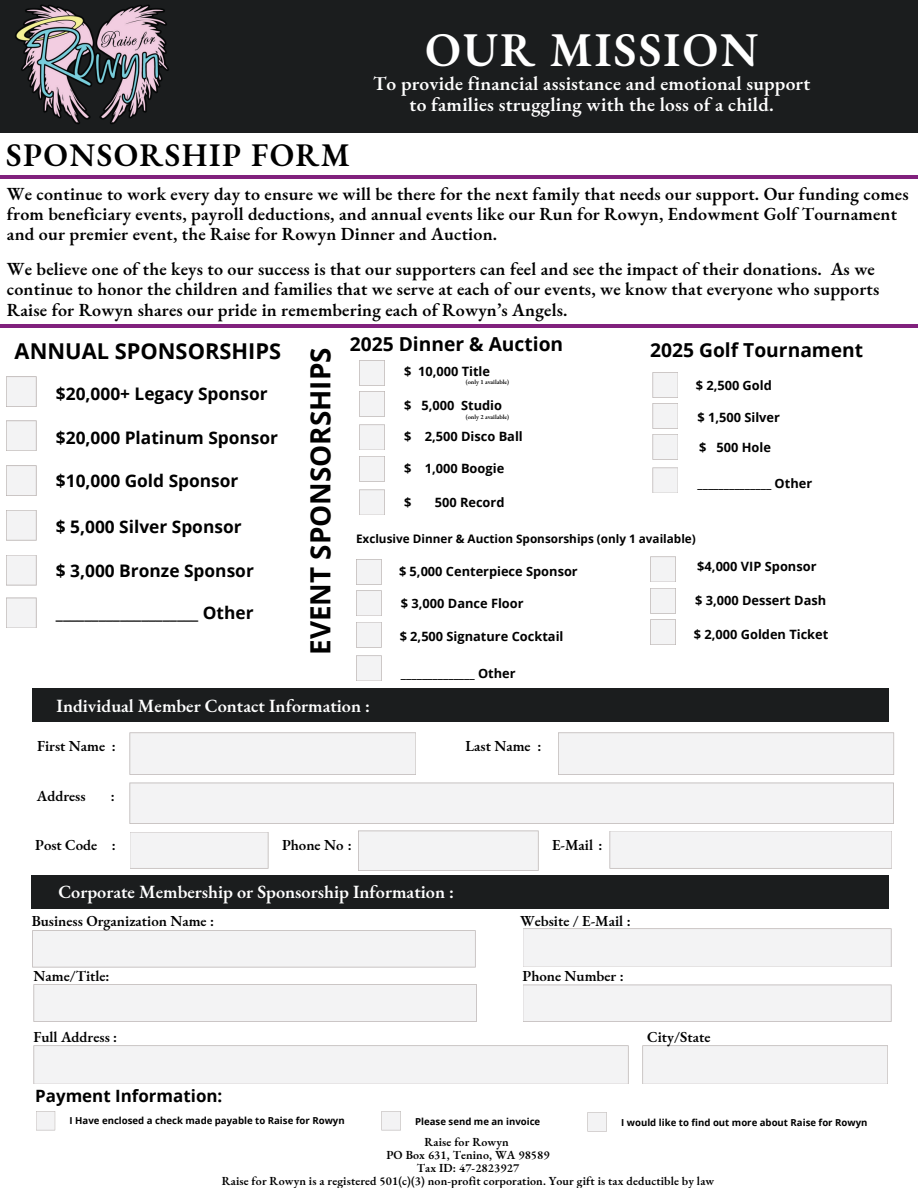
<style>
.page{position:relative;width:918px;height:1188px;background:#fff}
.page>*{position:absolute;margin:0;border:0;box-sizing:border-box;transform-origin:0 0}
.t1{font:600 47.1px "EB Garamond";letter-spacing:.045em;color:#fff}
.t2{font:600 32.1px "EB Garamond";letter-spacing:.045em;color:#000}
.t3{font:700 27.9px "Open Sans";color:#000}
.t4{font:700 21.9px "Open Sans";color:#000}
.t5{font:600 19.5px/21.3px "EB Garamond";letter-spacing:.01em;color:#fff;text-align:center}
.t6{font:700 19.2px "Open Sans";color:#000}
.t7{font:600 18.15px "EB Garamond";color:#fff}
.t8{font:600 18px/20.2px "EB Garamond";letter-spacing:.01em;color:#000}
.t9{font:700 17.4px "Open Sans";color:#000}
.t10{font:700 16.95px "Open Sans";color:#000}
.t11{font:600 14.85px "EB Garamond";color:#000}
.t12{font:700 12.9px "Open Sans";color:#000}
.t13{font:600 12px "EB Garamond";letter-spacing:.01em;color:#000}
.t14{font:700 11.7px "Open Sans";color:#000}
.t15{font:700 9.6px "Open Sans";color:#000}
.t16{font:600 6.3px "EB Garamond";color:#000}
</style>
<div class="page">
<div style="left:0;top:0;width:918px;height:133px;background:#1b1d1e"></div>
<img style="left:15px;top:4px;width:154px;height:120px">
<hr style="left:0;top:176px;width:918px;height:3px;background:#81217d">
<div style="left:32px;top:875px;width:857px;height:34px;background:#1b1d1e"></div>
<div style="left:32px;top:688px;width:39px;height:34px;background:#1b1d1e"></div>
<div style="left:43px;top:688px;width:846px;height:34px;background:#1b1d1e"></div>
<div style="left:523px;top:928px;width:368px;height:39px;background:#f3f3f4"></div>
<div style="left:523px;top:985px;width:368px;height:37px;background:#f3f3f4"></div>
<div style="left:642px;top:1045px;width:246px;height:39px;background:#f3f3f4"></div>
<div style="left:130px;top:783px;width:764px;height:41px;background:#f3f3f4"></div>
<div style="left:130px;top:832px;width:138px;height:37px;background:#f3f3f4"></div>
<div style="left:358px;top:831px;width:181px;height:40px;background:#f3f3f4"></div>
<div style="left:610px;top:831px;width:282px;height:38px;background:#f3f3f4"></div>
<div style="left:558px;top:733px;width:336px;height:42px;background:#f3f3f4"></div>
<div style="left:130px;top:733px;width:286px;height:42px;background:#f3f3f4"></div>
<div style="left:32px;top:930px;width:444px;height:37px;background:#f3f3f4"></div>
<div style="left:34px;top:984px;width:443px;height:38px;background:#f3f3f4"></div>
<div style="left:34px;top:1045px;width:595px;height:39px;background:#f3f3f4"></div>
<svg style="left:6px;top:420px;width:31px;height:31px"></svg>
<svg style="left:6px;top:465px;width:31px;height:31px"></svg>
<svg style="left:6px;top:510px;width:31px;height:31px"></svg>
<svg style="left:6px;top:555px;width:31px;height:30px"></svg>
<svg style="left:6px;top:376px;width:31px;height:31px"></svg>
<svg style="left:6px;top:598px;width:31px;height:30px"></svg>
<svg style="left:359px;top:360px;width:26px;height:57px"></svg>
<svg style="left:359px;top:456px;width:26px;height:26px"></svg>
<svg style="left:356px;top:655px;width:26px;height:26px"></svg>
<svg style="left:36px;top:1111px;width:19px;height:19px"></svg>
<svg style="left:382px;top:1111px;width:19px;height:19px"></svg>
<hr style="left:0;top:325px;width:918px;height:3px;background:#81217d">
<svg style="left:588px;top:1112px;width:19px;height:19px"></svg>
<svg style="left:653px;top:372px;width:25px;height:88px"></svg>
<svg style="left:653px;top:468px;width:25px;height:25px"></svg>
<svg style="left:359px;top:425px;width:26px;height:25px"></svg>
<svg style="left:359px;top:490px;width:26px;height:25px"></svg>
<svg style="left:650px;top:557px;width:26px;height:25px"></svg>
<svg style="left:650px;top:588px;width:26px;height:57px"></svg>
<svg style="left:356px;top:622px;width:26px;height:26px"></svg>
<svg style="left:356px;top:559px;width:26px;height:57px"></svg>
<h5 class="t2" style="left:6px;top:133px;width:345px">SPONSORSHIP FORM</h5>
<p class="t1" style="left:425px;top:19px;width:335px">OUR MISSION</p>
<h1 class="t5" style="left:373px;top:72px;width:439px">To provide financial assistance and emotional support to families struggling with the loss of a child.</h1>
<h2 class="t8" style="left:7px;top:183px;width:903px">We continue to work every day to ensure we will be there for the next family that needs our support. Our funding comes from beneficiary events, payroll deductions, and annual events like our Run for Rowyn, Endowment Golf Tournament and our premier event, the Raise for Rowyn Dinner and Auction.</h2>
<h5 class="t8" style="left:7px;top:259px;width:874px">We believe one of the keys to our success is that our supporters can feel and see the impact of their donations. As we continue to honor the children and families that we serve at each of our events, we know that everyone who supports<br>Raise for Rowyn shares our pride in remembering each of Rowyn’s Angels.</h5>
<p class="t4" style="left:15px;top:335px;width:268px">ANNUAL SPONSORSHIPS</p>
<h5 class="t9" style="left:56px;top:381px;width:213px">$20,000+ Legacy Sponsor</h5>
<p class="t9" style="left:56px;top:425px;width:224px">$20,000 Platinum Sponsor</p>
<p class="t9" style="left:56px;top:469px;width:184px">$10,000 Gold Sponsor</p>
<p class="t9" style="left:56px;top:515px;width:187px">$ 5,000 Silver Sponsor</p>
<p class="t9" style="left:56px;top:558px;width:199px">$ 3,000 Bronze Sponsor</p>
<p class="t9" style="left:56px;top:601px;width:199px">____________________ Other</p>
<p class="t3" style="left:301px;top:655px;width:309px;rotate:-90deg">EVENT SPONSORSHIPS</p>
<p class="t6" style="left:350px;top:331px;width:215px">2025 Dinner &amp; Auction</p>
<p class="t12" style="left:404px;top:363px;width:87px">$ 10,000 Title</p>
<p class="t16" style="left:466px;top:378px;width:45px">(only 1 available)</p>
<p class="t16" style="left:466px;top:412px;width:45px">(only 2 available)</p>
<p class="t12" style="left:404px;top:396px;width:100px">$ 5,000 Studio</p>
<h6 class="t12" style="left:404px;top:428px;width:120px">$ 2,500 Disco Ball</h6>
<p class="t12" style="left:404px;top:459px;width:102px">$ 1,000 Boogie</p>
<p class="t12" style="left:404px;top:494px;width:9px">$</p>
<p class="t12" style="left:435px;top:494px;width:71px">500 Record</p>
<p class="t6" style="left:650px;top:337px;width:215px">2025 Golf Tournament</p>
<p class="t12" style="left:696px;top:377px;width:78px">$ 2,500 Gold</p>
<p class="t12" style="left:697px;top:408px;width:84px">$ 1,500 Silver</p>
<p class="t12" style="left:699px;top:439px;width:73px">$ 500 Hole</p>
<p class="t12" style="left:697px;top:474px;width:116px">______________ Other</p>
<p class="t14" style="left:356px;top:530px;width:341px">Exclusive Dinner &amp; Auction Sponsorships (only 1 available)</p>
<p class="t12" style="left:399px;top:562px;width:180px">$ 5,000 Centerpiece Sponsor</p>
<p class="t12" style="left:697px;top:558px;width:121px">$4,000 VIP Sponsor</p>
<p class="t12" style="left:401px;top:594px;width:124px">$ 3,000 Dance Floor</p>
<p class="t12" style="left:695px;top:591px;width:133px">$ 3,000 Dessert Dash</p>
<p class="t12" style="left:400px;top:627px;width:165px">$ 2,500 Signature Cocktail</p>
<p class="t12" style="left:694px;top:625px;width:136px">$ 2,000 Golden Ticket</p>
<p class="t12" style="left:401px;top:664px;width:116px">______________ Other</p>
<h6 class="t7" style="left:57px;top:694px;width:315px">Individual Member Contact Information :</h6>
<p class="t11" style="left:37px;top:736px;width:70px">First Name</p>
<p class="t11" style="left:37px;top:786px;width:50px">Address</p>
<p class="t11" style="left:35px;top:835px;width:64px">Post Code</p>
<p class="t11" style="left:282px;top:835px;width:71px">Phone No :</p>
<p class="t11" style="left:112px;top:736px;width:6px">:</p>
<p class="t11" style="left:111px;top:786px;width:6px">:</p>
<p class="t11" style="left:112px;top:835px;width:6px">:</p>
<p class="t11" style="left:465px;top:736px;width:67px">Last Name</p>
<p class="t11" style="left:538px;top:736px;width:6px">:</p>
<h6 class="t11" style="left:552px;top:835px;width:52px">E-Mail :</h6>
<h6 class="t7" style="left:58px;top:880px;width:397px">Corporate Membership or Sponsorship Information :</h6>
<p class="t11" style="left:32px;top:911px;width:184px">Business Organization Name :</p>
<p class="t11" style="left:34px;top:966px;width:78px">Name/Title:</p>
<h6 class="t11" style="left:520px;top:911px;width:112px">Website / E-Mail :</h6>
<h6 class="t11" style="left:523px;top:966px;width:103px">Phone Number :</h6>
<p class="t11" style="left:34px;top:1027px;width:85px">Full Address :</p>
<p class="t10" style="left:35px;top:1084px;width:189px">Payment Information:</p>
<h6 class="t11" style="left:647px;top:1027px;width:65px">City/State</h6>
<p class="t15" style="left:70px;top:1114px;width:277px">I Have enclosed a check made payable to Raise for Rowyn</p>
<h5 class="t15" style="left:415px;top:1115px;width:127px">Please send me an invoice</h5>
<p class="t15" style="left:621px;top:1116px;width:248px">I would like to find out more about Raise for Rowyn</p>
<h3 class="t13" style="left:425px;top:1133px;width:86px">Raise for Rowyn</h3>
<h5 class="t13" style="left:386px;top:1146px;width:165px">PO Box 631, Tenino, WA 98589</h5>
<h4 class="t13" style="left:417px;top:1159px;width:104px">Tax ID: 47-2823927</h4>
<h5 class="t13" style="left:222px;top:1172px;width:494px">Raise for Rowyn is a registered 501(c)(3) non-profit corporation. Your gift is tax deductible by law</h5>
</div>
